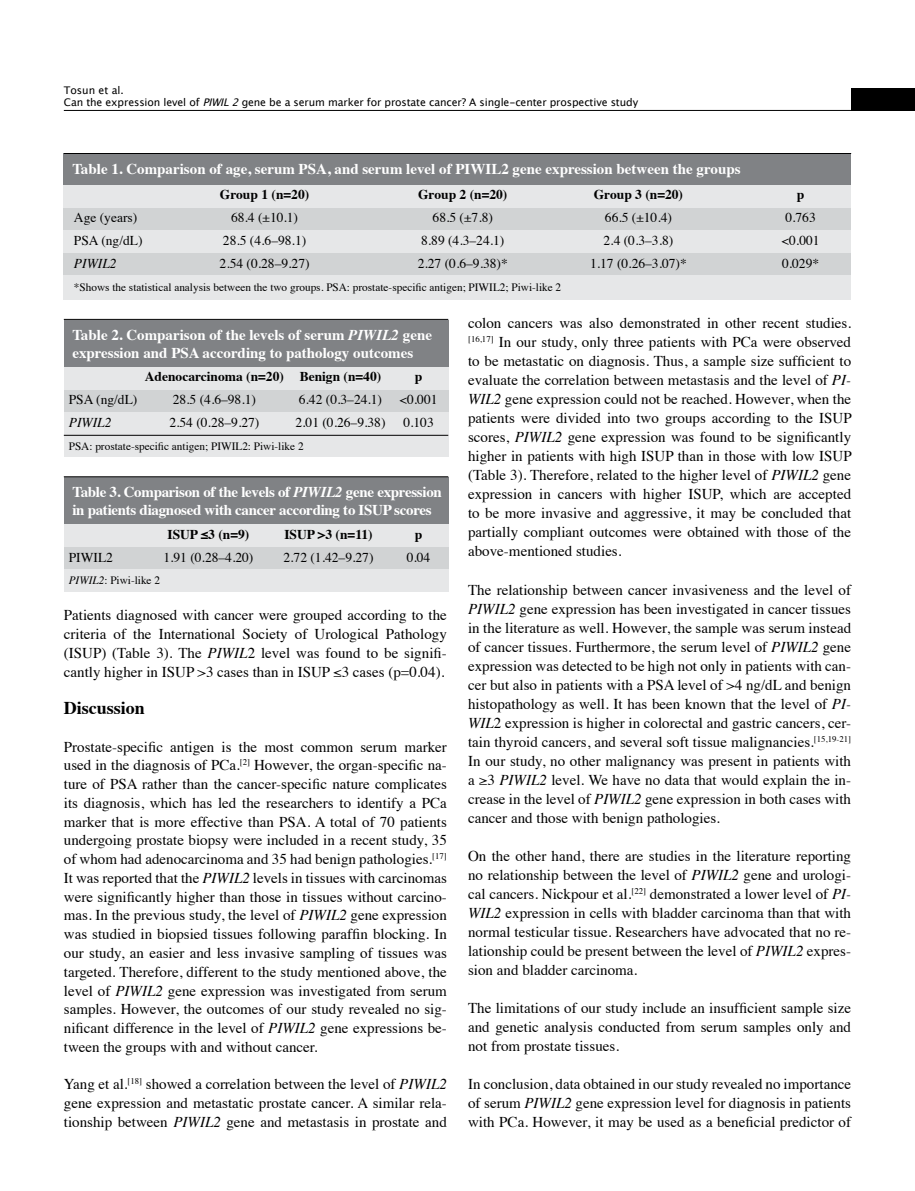
<style>
.page{position:relative;width:915px;height:1191px;background:#fff}
.page>*{position:absolute;margin:0;border:0;box-sizing:border-box;transform-origin:0 0}
.t1{font:700 18px "Times";color:#000}
.t2{font:15px/19px "Times";color:#000;text-align:justify}
.t3{font:700 15px/18px "Times";color:#fff}
.t4{font:700 15px/18px "Times";letter-spacing:-.02em;color:#fff}
.t5{font:13.5px "Times";color:#000}
.t6{font:700 13.5px "Times";color:#000}
.t7{font:italic 13.5px "Times";color:#000}
.t8{font:11.25px "Times";color:#000}
.t9{font:10.5px/12.6px "Lucida Grande";letter-spacing:-.01em;color:#000}
.s1{font-style:italic}
</style>
<div class="page">
<hr style="left:64px;top:110px;width:786px;height:1px;background:#000">
<div style="left:850px;top:88px;width:64px;height:23px;background:#000"></div>
<div style="left:64px;top:184px;width:786px;height:116px;background:#e6e7e8"></div>
<div style="left:64px;top:153px;width:786px;height:31px;background:#808285"></div>
<div style="left:64px;top:208px;width:786px;height:22px;background:#d1d3d4"></div>
<div style="left:64px;top:253px;width:786px;height:22px;background:#d1d3d4"></div>
<hr style="left:64px;top:153px;width:786px;height:1px;background:#000">
<div style="left:64px;top:366px;width:384px;height:91px;background:#e6e7e8"></div>
<div style="left:64px;top:320px;width:384px;height:46px;background:#808285"></div>
<div style="left:64px;top:390px;width:384px;height:21px;background:#d1d3d4"></div>
<hr style="left:64px;top:435px;width:384px;height:1px;background:#000">
<hr style="left:64px;top:319px;width:384px;height:1px;background:#000">
<div style="left:64px;top:523px;width:384px;height:69px;background:#e6e7e8"></div>
<div style="left:64px;top:477px;width:384px;height:46px;background:#808285"></div>
<div style="left:64px;top:547px;width:384px;height:22px;background:#d1d3d4"></div>
<hr style="left:64px;top:476px;width:384px;height:1px;background:#000">
<p class="t9" style="left:64px;top:84px;width:575px">Tosun et al.<br>Can the expression level of <span class="s1">PIWIL2</span>gene be a serum marker for prostate cancer? A single-center prospective study</p>
<p class="t3" style="left:72px;top:159px;width:669px">Table 1. Comparison of age, serum PSA, and serum level of PIWIL2 gene expression between the groups</p>
<p class="t6" style="left:220px;top:182px;width:91px">Group 1 (n=20)</p>
<p class="t6" style="left:418px;top:182px;width:91px">Group 2 (n=20)</p>
<p class="t6" style="left:593px;top:182px;width:91px">Group 3 (n=20)</p>
<p class="t6" style="left:796px;top:182px;width:9px">p</p>
<p class="t5" style="left:74px;top:205px;width:65px">Age (years)</p>
<p class="t5" style="left:231px;top:205px;width:69px">68.4 (±10.1)</p>
<p class="t5" style="left:432px;top:205px;width:62px">68.5 (±7.8)</p>
<p class="t5" style="left:604px;top:205px;width:69px">66.5 (±10.4)</p>
<p class="t5" style="left:785px;top:205px;width:32px">0.763</p>
<p class="t5" style="left:74px;top:228px;width:70px">PSA (ng/dL)</p>
<p class="t5" style="left:223px;top:228px;width:85px">28.5 (4.6–98.1)</p>
<p class="t5" style="left:421px;top:228px;width:85px">8.89 (4.3–24.1)</p>
<p class="t5" style="left:603px;top:228px;width:71px">2.4 (0.3–3.8)</p>
<p class="t5" style="left:781px;top:228px;width:39px">&lt;0.001</p>
<p class="t7" style="left:74px;top:252px;width:44px">PIWIL2</p>
<p class="t5" style="left:219px;top:251px;width:91px">2.54 (0.28–9.27)</p>
<p class="t5" style="left:417px;top:251px;width:91px">2.27 (0.6–9.38)*</p>
<p class="t5" style="left:590px;top:251px;width:98px">1.17 (0.26–3.07)*</p>
<p class="t5" style="left:781px;top:251px;width:39px">0.029*</p>
<p class="t8" style="left:74px;top:277px;width:488px">*Shows the statistical analysis between the two groups. PSA: prostate-specific antigen; PIWIL2; Piwi-like 2</p>
<p class="t3" style="left:72px;top:324px;width:361px">Table 2. Comparison of the levels of serum <span class="s1">PIWIL2</span> gene expression and PSA according to pathology outcomes</p>
<p class="t6" style="left:145px;top:364px;width:238px">Adenocarcinoma (n=20) Benign (n=40)</p>
<p class="t6" style="left:414px;top:364px;width:9px">p</p>
<p class="t5" style="left:69px;top:387px;width:70px">PSA (ng/dL)</p>
<p class="t5" style="left:173px;top:387px;width:85px">28.5 (4.6–98.1)</p>
<p class="t5" style="left:299px;top:387px;width:85px">6.42 (0.3–24.1)</p>
<p class="t5" style="left:399px;top:387px;width:39px">&lt;0.001</p>
<p class="t7" style="left:69px;top:411px;width:44px">PIWIL2</p>
<p class="t5" style="left:169px;top:410px;width:91px">2.54 (0.28–9.27)</p>
<p class="t5" style="left:295px;top:410px;width:91px">2.01 (0.26–9.38)</p>
<p class="t5" style="left:403px;top:410px;width:32px">0.103</p>
<p class="t8" style="left:69px;top:435px;width:236px">PSA: prostate-specific antigen; PIWIL2: Piwi-like 2</p>
<p class="t4" style="left:72px;top:481px;width:371px">Table 3. Comparison of the levels of <span class="s1">PIWIL2</span> gene expression in patients diagnosed with cancer according to ISUP scores</p>
<p class="t6" style="left:167px;top:521px;width:83px">ISUP ≤3 (n=9)</p>
<p class="t6" style="left:284px;top:521px;width:90px">ISUP &gt;3 (n=11)</p>
<p class="t6" style="left:414px;top:521px;width:9px">p</p>
<p class="t5" style="left:69px;top:544px;width:46px">PIWIL2</p>
<p class="t5" style="left:163px;top:544px;width:91px">1.91 (0.28–4.20)</p>
<p class="t5" style="left:283px;top:544px;width:91px">2.72 (1.42–9.27)</p>
<p class="t5" style="left:406px;top:544px;width:25px">0.04</p>
<p class="t8" style="left:69px;top:570px;width:93px"><span class="s1">PIWIL2</span>: Piwi-like 2</p>
<p class="t2" style="left:468px;top:312px;width:385px">colon cancers was also demonstrated in other recent studies. <sup>[16,17]</sup> In our study, only three patients with PCa were observed to be metastatic on diagnosis. Thus, a sample size sufficient to evaluate the correlation between metastasis and the level of <span class="s1">PI-WIL2</span> gene expression could not be reached. However, when the patients were divided into two groups according to the ISUP scores, <span class="s1">PIWIL2</span> gene expression was found to be significantly higher in patients with high ISUP than in those with low ISUP (Table 3). Therefore, related to the higher level of <span class="s1">PIWIL2</span> gene expression in cancers with higher ISUP, which are accepted to be more invasive and aggressive, it may be concluded that partially compliant outcomes were obtained with those of the above-mentioned studies.</p>
<p class="t2" style="left:468px;top:578px;width:384px">The relationship between cancer invasiveness and the level of <span class="s1">PIWIL2</span> gene expression has been investigated in cancer tissues in the literature as well. However, the sample was serum instead of cancer tissues. Furthermore, the serum level of <span class="s1">PIWIL2</span> gene expression was detected to be high not only in patients with can&shy;cer but also in patients with a PSA level of &gt;4 ng/dL and benign histopathology as well. It has been known that the level of <span class="s1">PI-WIL</span>2 expression is higher in colorectal and gastric cancers, cer&shy;tain thyroid cancers, and several soft tissue malignancies.<sup>[15,19-21] </sup>In our study, no other malignancy was present in patients with a ≥3 <span class="s1">PIWIL2</span> level. We have no data that would explain the in&shy;crease in the level of <span class="s1">PIWIL2</span> gene expression in both cases with cancer and those with benign pathologies.</p>
<p class="t2" style="left:468px;top:845px;width:384px">On the other hand, there are studies in the literature reporting no relationship between the level of <span class="s1">PIWIL2</span> gene and urologi&shy;cal cancers. Nickpour et al.<sup>[22]</sup> demonstrated a lower level of <span class="s1">PI-WIL2</span> expression in cells with bladder carcinoma than that with normal testicular tissue. Researchers have advocated that no re&shy;lationship could be present between the level of <span class="s1">PIWIL2</span> expres&shy;sion and bladder carcinoma.</p>
<p class="t2" style="left:468px;top:997px;width:384px">The limitations of our study include an insufficient sample size and genetic analysis conducted from serum samples only and not from prostate tissues.</p>
<p class="t2" style="left:468px;top:1073px;width:384px">In conclusion, data obtained in our study revealed no importance of serum <span class="s1">PIWIL2</span> gene expression level for diagnosis in patients with PCa. However, it may be used as a beneficial predictor of</p>
<p class="t2" style="left:64px;top:604px;width:384px">Patients diagnosed with cancer were grouped according to the criteria of the International Society of Urological Pathology (ISUP) (Table 3). The <span class="s1">PIWIL</span>2 level was found to be signifi&shy;cantly higher in ISUP &gt;3 cases than in ISUP ≤3 cases (p=0.04).</p>
<p class="t1" style="left:64px;top:691px;width:83px">Discussion</p>
<p class="t2" style="left:64px;top:736px;width:384px">Prostate-specific antigen is the most common serum marker used in the diagnosis of PCa.<sup>[2]</sup> However, the organ-specific na&shy;ture of PSA rather than the cancer-specific nature complicates its diagnosis, which has led the researchers to identify a PCa marker that is more effective than PSA. A total of 70 patients undergoing prostate biopsy were included in a recent study, 35 of whom had adenocarcinoma and 35 had benign pathologies.<sup>[17] </sup>It was reported that the <span class="s1">PIWIL2</span> levels in tissues with carcinomas were significantly higher than those in tissues without carcino&shy;mas. In the previous study, the level of <span class="s1">PIWIL2</span> gene expression was studied in biopsied tissues following paraffin blocking. In our study, an easier and less invasive sampling of tissues was targeted. Therefore, different to the study mentioned above, the level of <span class="s1">PIWIL2</span> gene expression was investigated from serum samples. However, the outcomes of our study revealed no sig&shy;nificant difference in the level of <span class="s1">PIWIL2</span> gene expressions be&shy;tween the groups with and without cancer.</p>
<p class="t2" style="left:64px;top:1073px;width:384px">Yang et al.<sup>[18]</sup> showed a correlation between the level of <span class="s1">PIWIL2 </span>gene expression and metastatic prostate cancer. A similar rela&shy;tionship between <span class="s1">PIWIL2</span> gene and metastasis in prostate and</p>
</div>
